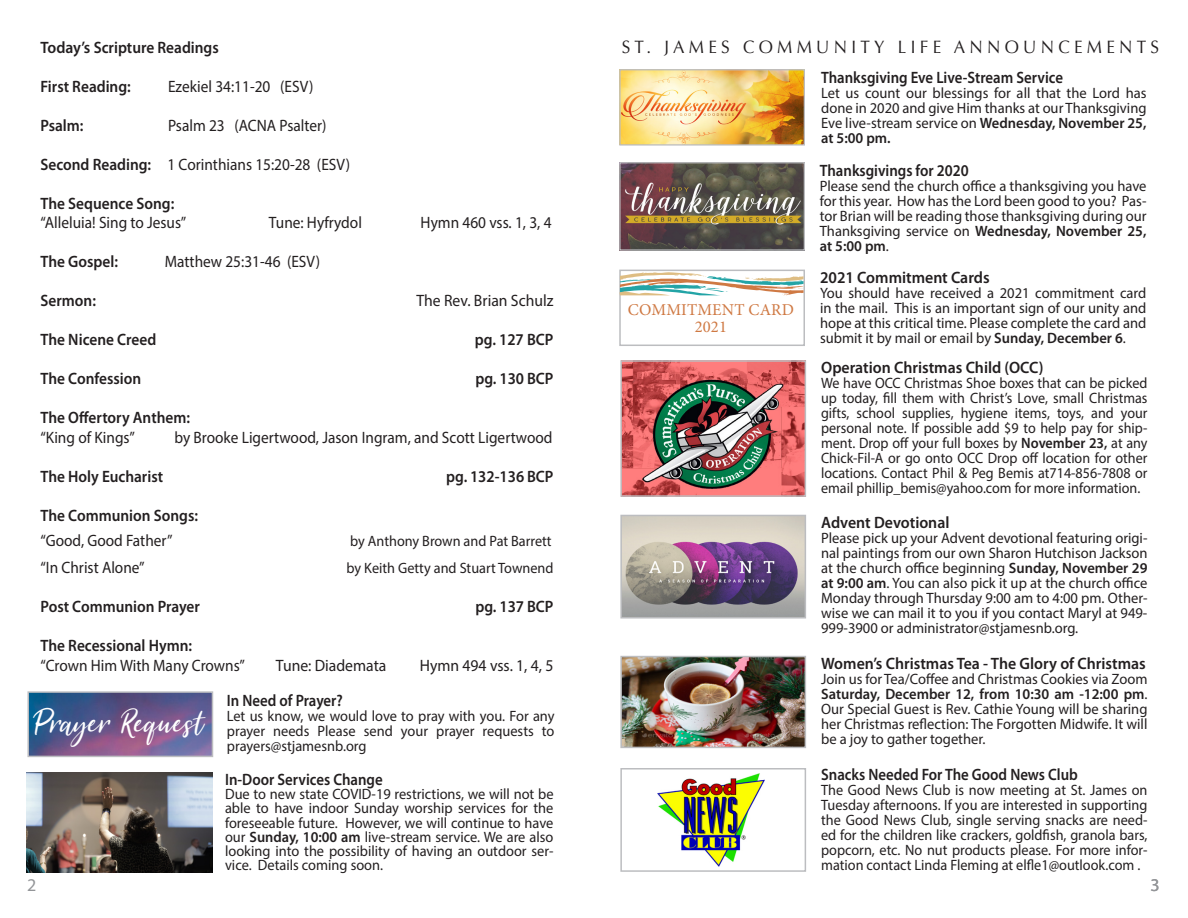
<style>
.page{position:relative;width:1188px;height:918px;background:#fff}
.page>*{position:absolute;margin:0;border:0;box-sizing:border-box;transform-origin:0 0}
.t1{font:42px "Summer Festival";color:#fff}
.t2{font:18px "Optima";letter-spacing:.25em;color:#231f20;scale:.95 1}
.t3{font:18px "Myriad Pro";color:#939598}
.t4{font:16.5px "Myriad Pro";color:#231f20;scale:.93 1}
.t5{font:600 16.5px "Myriad Pro";color:#231f20;scale:.93 1}
.t6{font:600 16.5px "Myriad Pro";color:#231f20;scale:.9 1}
.t7{font:600 16.5px "Myriad Pro";color:#231f20;scale:.96 1}
.t8{font:16.5px "Myriad Pro";color:#231f20;scale:.95 1}
.t9{font:600 16.5px "Myriad Pro";color:#231f20;scale:.95 1}
.t10{font:16.5px/17px "Minion Pro";letter-spacing:.01em;color:#cf7943;text-align:center}
.t11{font:15px/15px "Myriad Pro";color:#231f20;text-align:justify}
.t12{font:15px/15px "Myriad Pro";color:#231f20;text-align:justify;scale:.94 1}
.t13{font:15px/14.2px "Myriad Pro";color:#231f20;text-align:justify;scale:.96 1}
.t14{font:15px/15px "Myriad Pro";color:#231f20;text-align:justify;scale:.95 1}
.s1{font-weight:600}
</style>
<div class="page">
<img style="left:30px;top:694px;width:180px;height:60px">
<div style="left:27px;top:691px;width:186px;height:66px;border:2px solid #bcbdc0"></div>
<img style="left:623px;top:363px;width:180px;height:131px">
<div style="left:620px;top:360px;width:186px;height:137px;border:2px solid #bcbdc0"></div>
<img style="left:623px;top:518px;width:180px;height:98px">
<div style="left:620px;top:515px;width:186px;height:104px;border:2px solid #bcbdc0"></div>
<div style="left:619px;top:270px;width:186px;height:76px;border:2px solid #bcbdc0"></div>
<img style="left:623px;top:659px;width:180px;height:86px">
<div style="left:620px;top:656px;width:186px;height:92px;border:2px solid #bcbdc0"></div>
<img style="left:658px;top:773px;width:106px;height:94px">
<div style="left:620px;top:768px;width:186px;height:104px;border:2px solid #bcbdc0"></div>
<img style="left:27px;top:773px;width:185px;height:100px">
<img style="left:621px;top:71px;width:182px;height:73px">
<div style="left:619px;top:69px;width:186px;height:77px;border:1px solid #bcbdc0"></div>
<img style="left:621px;top:164px;width:182px;height:85px">
<div style="left:619px;top:162px;width:186px;height:89px;border:1px solid #bcbdc0"></div>
<svg style="left:619px;top:272px;width:185px;height:23px"></svg>
<p class="t9" style="left:40px;top:37px;width:189px">Today’s Scripture Readings</p>
<p class="t5" style="left:40px;top:76px;width:99px">First Reading:</p>
<p class="t4" style="left:168px;top:76px;width:158px">Ezekiel 34:11-20 (ESV)</p>
<p class="t5" style="left:40px;top:115px;width:48px">Psalm:</p>
<p class="t4" style="left:168px;top:115px;width:172px">Psalm 23 (ACNA Psalter)</p>
<p class="t4" style="left:40px;top:154px;width:335px"><span class="s1">Second Reading:</span> 1 Corinthians 15:20-28 (ESV)</p>
<p class="t5" style="left:40px;top:193px;width:145px">The Sequence Song:</p>
<p class="t4" style="left:40px;top:213px;width:158px">“Alleluia! Sing to Jesus”</p>
<p class="t4" style="left:269px;top:213px;width:102px">Tune: Hyfrydol</p>
<p class="t4" style="left:421px;top:213px;width:142px">Hymn 460 vss. 1, 3, 4</p>
<p class="t5" style="left:40px;top:251px;width:85px">The Gospel:</p>
<p class="t4" style="left:165px;top:252px;width:169px">Matthew 25:31-46 (ESV)</p>
<p class="t5" style="left:40px;top:290px;width:61px">Sermon:</p>
<p class="t8" style="left:417px;top:291px;width:146px">The Rev. Brian Schulz</p>
<p class="t5" style="left:40px;top:329px;width:126px">The Nicene Creed</p>
<p class="t5" style="left:475px;top:329px;width:86px">pg. 127 BCP</p>
<p class="t5" style="left:40px;top:368px;width:110px">The Confession</p>
<p class="t5" style="left:475px;top:368px;width:85px">pg. 130 BCP</p>
<p class="t5" style="left:40px;top:407px;width:162px">The Offertory Anthem:</p>
<p class="t4" style="left:40px;top:427px;width:103px">“King of Kings”</p>
<p class="t4" style="left:175px;top:427px;width:408px">by Brooke Ligertwood, Jason Ingram, and Scott Ligertwood</p>
<p class="t5" style="left:40px;top:466px;width:133px">The Holy Eucharist</p>
<p class="t5" style="left:446px;top:466px;width:117px">pg. 132-136 BCP</p>
<p class="t5" style="left:40px;top:505px;width:171px">The Communion Songs:</p>
<p class="t4" style="left:40px;top:531px;width:143px">“Good, Good Father”</p>
<p class="t14" style="left:350px;top:534px;width:214px">by Anthony Brown and Pat Barrett</p>
<p class="t4" style="left:40px;top:558px;width:114px">“In Christ Alone”</p>
<p class="t14" style="left:347px;top:561px;width:219px">by Keith Getty and Stuart Townend</p>
<p class="t5" style="left:40px;top:596px;width:173px">Post Communion Prayer</p>
<p class="t5" style="left:475px;top:596px;width:85px">pg. 137 BCP</p>
<p class="t5" style="left:40px;top:635px;width:165px">The Recessional Hymn:</p>
<p class="t4" style="left:40px;top:655px;width:221px">“Crown Him With Many Crowns”</p>
<p class="t8" style="left:276px;top:655px;width:118px">Tune: Diademata</p>
<p class="t8" style="left:420px;top:655px;width:142px">Hymn 494 vss. 1, 4, 5</p>
<p class="t1" style="left:36px;top:700px;width:170px">Prayer Request</p>
<p class="t6" style="left:227px;top:690px;width:130px">In Need of Prayer?</p>
<p class="t13" style="left:227px;top:708px;width:343px;line-height:15px">Let us know, we would love to pray with you. For any prayer needs Please send your prayer requests to prayers@stjamesnb.org</p>
<p class="t6" style="left:225px;top:769px;width:177px">In-Door Services Change</p>
<p class="t13" style="left:225px;top:787px;width:344px">Due to new state COVID-19 restrictions, we will not be able to have indoor Sunday worship services for the foreseeable future. However, we will continue to have our <span class="s1">Sunday, 10:00 am</span> live-stream service. We are also looking into the possibility of having an outdoor ser&shy;vice. Details coming soon.</p>
<p class="t2" style="left:622px;top:37px;width:567px">ST. JAMES COMMUNITY LIFE ANNOUNCEMENTS</p>
<p class="t10" style="left:628px;top:301px;width:168px">COMMITMENT CARD<br>2021</p>
<p class="t6" style="left:821px;top:67px;width:270px">Thanksgiving Eve Live-Stream Service</p>
<p class="t11" style="left:821px;top:85px;width:327px">Let us count our blessings for all that the Lord has done in 2020 and give Him thanks at our Thanksgiving Eve live-stream service on <span class="s1">Wednesday, November 25, at 5:00 pm.</span></p>
<p class="t6" style="left:820px;top:160px;width:167px">Thanksgivings for 2020</p>
<p class="t11" style="left:820px;top:178px;width:328px">Please send the church office a thanksgiving you have for this year. How has the Lord been good to you? Pas&shy;tor Brian will be reading those thanksgiving during our Thanksgiving service on <span class="s1">Wednesday, November 25, at 5:00 pm</span>.</p>
<p class="t7" style="left:820px;top:267px;width:178px">2021 Commitment Cards</p>
<p class="t11" style="left:820px;top:285px;width:328px">You should have received a 2021 commitment card in the mail. This is an important sign of our unity and hope at this critical time. Please complete the card and submit it by mail or email by <span class="s1">Sunday, December 6</span>.</p>
<p class="t7" style="left:821px;top:357px;width:233px">Operation Christmas Child (OCC)</p>
<p class="t12" style="left:821px;top:376px;width:349px">We have OCC Christmas Shoe boxes that can be picked up today, fill them with Christ’s Love, small Christmas gifts, school supplies, hygiene items, toys, and your personal note. If possible add $9 to help pay for ship&shy;ment. Drop off your full boxes by <span class="s1">November 23,</span> at any Chick-Fil-A or go onto OCC Drop off location for other locations. Contact Phil &amp; Peg Bemis at714-856-7808 or email phillip_bemis@yahoo.com for more information.</p>
<p class="t7" style="left:821px;top:512px;width:135px">Advent Devotional</p>
<p class="t11" style="left:821px;top:530px;width:328px">Please pick up your Advent devotional featuring origi&shy;nal paintings from our own Sharon Hutchison Jackson at the church office beginning <span class="s1">Sunday, November 29 at 9:00 am</span>. You can also pick it up at the church office Monday through Thursday 9:00 am to 4:00 pm. Other&shy;wise we can mail it to you if you contact Maryl at 949- 999-3900 or administrator@stjamesnb.org.</p>
<p class="t7" style="left:821px;top:653px;width:340px">Women’s Christmas Tea - The Glory of Christmas</p>
<p class="t11" style="left:821px;top:671px;width:328px">Join us for Tea/Coffee and Christmas Cookies via Zoom</p>
<p class="t11" style="left:821px;top:686px;width:328px"><span class="s1">Saturday, December 12, from 10:30 am -12:00 pm</span>.<br>Our Special Guest is Rev. Cathie Young will be sharing her Christmas reflection: The Forgotten Midwife. It will be a joy to gather together.</p>
<p class="t6" style="left:821px;top:764px;width:287px">Snacks Needed For The Good News Club</p>
<p class="t14" style="left:821px;top:782px;width:345px">The Good News Club is now meeting at St. James on Tuesday afternoons. If you are interested in supporting the Good News Club, single serving snacks are need&shy;ed for the children like crackers, goldfish, granola bars, popcorn, etc. No nut products please. For more infor&shy;mation contact Linda Fleming at elfle1@outlook.com .</p>
<p class="t3" style="left:27px;top:874px;width:11px">2</p>
<p class="t3" style="left:1150px;top:874px;width:11px">3</p>
</div>
